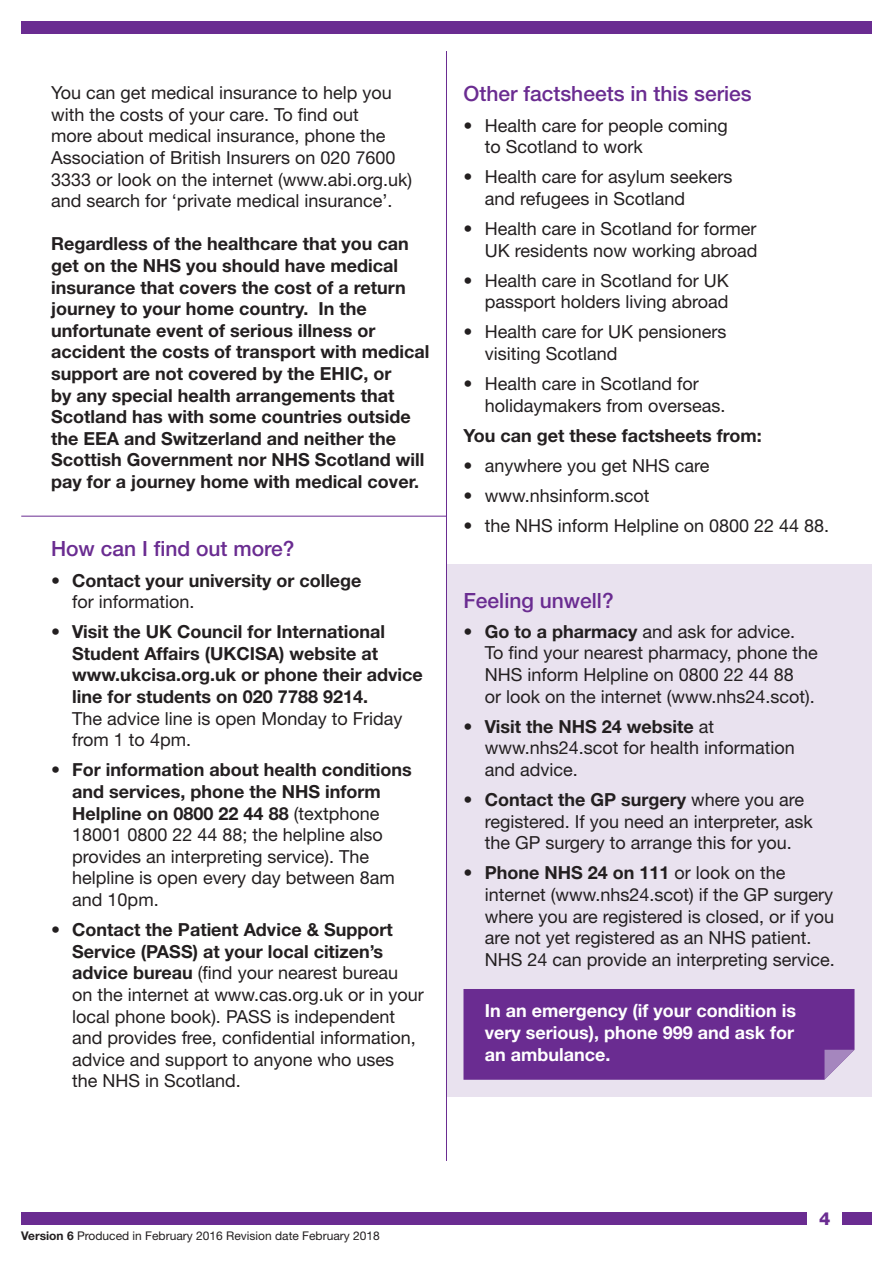
<style>
.page{position:relative;width:893px;height:1263px;background:#fff}
.page>*{position:absolute;margin:0;border:0;box-sizing:border-box;transform-origin:0 0}
.Sub_title_heading{font:500 21px "Helvetica Neue LT";color:#6a2c91}
.bullets{font:18px/21.6px "Helvetica Neue LT";color:#231f20}
.Body_copy{font:700 18px/21.6px "Helvetica Neue LT";color:#231f20}
.bullets-2{font:700 18px/21.6px "Helvetica Neue LT";color:#231f20}
.Body_copy-2{font:18px/21.6px "Helvetica Neue LT";color:#231f20}
.bullets-3{font:700 18px/21.6px "Helvetica Neue LT";color:#fff;text-align:justify}
.t1{font:800 18px "Helvetica Neue LT";color:#6a2c91}
.t2{font:12px "Helvetica Neue LT";color:#231f20}
.s1{font-weight:400}
.s2{font-weight:700}
</style>
<div class="page">
<div style="left:21px;top:1212px;width:851px;height:13px;background:#6a2c91"></div>
<div style="left:808px;top:1205px;width:34px;height:26px;background:#fff"></div>
<div style="left:21px;top:21px;width:851px;height:13px;background:#6a2c91"></div>
<div style="left:447px;top:564px;width:425px;height:533px;background:#e9e2ef"></div>
<div style="left:463px;top:989px;width:391px;height:91px;background:#6a2c91"></div>
<hr style="left:446px;top:51px;width:1px;height:1110px;background:#6a2c91">
<hr style="left:21px;top:516px;width:426px;height:1px;background:#6a2c91">
<p class="Body_copy-2" style="left:51px;top:82px;width:342px">You can get medical insurance to help you</p>
<p class="Body_copy-2" style="left:51px;top:103px;width:363px">with the costs of your care. To find out<br>more about medical insurance, phone the Association of British Insurers on 020 7600<br>3333 or look on the internet (www.abi.org.uk) and search for ‘private medical insurance’.</p>
<p class="Body_copy" style="left:51px;top:233px;width:380px">Regardless of the healthcare that you can get on the NHS you should have medical insurance that covers the cost of a return journey to your home country. In the unfortunate event of serious illness or accident the costs of transport with medical support are not covered by the EHIC, or<br>by any special health arrangements that Scotland has with some countries outside the EEA and Switzerland and neither the Scottish Government nor NHS Scotland will pay for a journey home with medical cover.</p>
<p class="Sub_title_heading" style="left:51px;top:536px;width:245px">How can I find out more?</p>
<p class="bullets-2" style="left:72px;top:569px;width:291px;text-indent:-21px"><span class="s1">•</span> Contact your university or college <span class="s1">for information.</span></p>
<p class="bullets-2" style="left:72px;top:621px;width:352px;text-indent:-21px"><span class="s1">•</span> Visit the UK Council for International Student Affairs (UKCISA) website at www.ukcisa.org.uk or phone their advice line for students on 020 7788 9214.<br><span class="s1">The advice line is open Monday to Friday from 1 to 4pm.</span></p>
<p class="bullets" style="left:72px;top:759px;width:341px;text-indent:-21px">• <span class="s2">For information about health conditions and services, phone the NHS inform Helpline on 0800 22 44 88</span> (textphone 18001 0800 22 44 88; the helpline also provides an interpreting service). The helpline is open every day between 8am and 10pm.</p>
<p class="bullets" style="left:72px;top:919px;width:353px;text-indent:-21px">• <span class="s2">Contact the Patient Advice &amp; Support Service (PASS) at your local citizen’s advice bureau</span> (find your nearest bureau<br>on the internet at www.cas.org.uk or in your local phone book). PASS is independent and provides free, confidential information, advice and support to anyone who uses the NHS in Scotland.</p>
<p class="Sub_title_heading" style="left:463px;top:81px;width:290px">Other factsheets in this series</p>
<p class="bullets" style="left:485px;top:114px;width:245px;text-indent:-21px">• Health care for people coming to Scotland to work</p>
<p class="bullets" style="left:485px;top:166px;width:249px;text-indent:-21px">• Health care for asylum seekers and refugees in Scotland</p>
<p class="bullets" style="left:463px;top:217px;width:295px;text-align:right">• Health care in Scotland for former<br>UK residents now working abroad</p>
<p class="bullets" style="left:463px;top:269px;width:267px;text-align:right">• Health care in Scotland for UK passport holders living abroad</p>
<p class="bullets" style="left:485px;top:321px;width:243px;text-indent:-21px">• Health care for UK pensioners visiting Scotland</p>
<p class="bullets" style="left:485px;top:373px;width:242px;text-indent:-21px">• Health care in Scotland for holidaymakers from overseas.</p>
<p class="bullets-2" style="left:463px;top:424px;width:300px">You can get these factsheets from:</p>
<p class="bullets" style="left:463px;top:454px;width:247px">• anywhere you get NHS care</p>
<p class="bullets" style="left:463px;top:484px;width:187px">• www.nhsinform.scot</p>
<p class="bullets" style="left:463px;top:515px;width:367px">• the NHS inform Helpline on 0800 22 44 88.</p>
<p class="Sub_title_heading" style="left:463px;top:588px;width:152px">Feeling unwell?</p>
<p class="bullets" style="left:485px;top:620px;width:335px;text-indent:-21px">• <span class="s2">Go to a pharmacy</span> and ask for advice.<br>To find your nearest pharmacy, phone the NHS inform Helpline on 0800 22 44 88<br>or look on the internet (www.nhs24.scot).</p>
<p class="bullets" style="left:485px;top:715px;width:312px;text-indent:-21px">• <span class="s2">Visit the NHS 24 website</span> at www.nhs24.scot for health information and advice.</p>
<p class="bullets" style="left:485px;top:789px;width:330px;text-indent:-21px">• <span class="s2">Contact the GP surgery</span> where you are registered. If you need an interpreter, ask the GP surgery to arrange this for you.</p>
<p class="bullets" style="left:485px;top:862px;width:352px;text-indent:-21px">• <span class="s2">Phone NHS 24 on 111</span> or look on the internet (www.nhs24.scot) if the GP surgery where you are registered is closed, or if you are not yet registered as an NHS patient.<br>NHS 24 can provide an interpreting service.</p>
<p class="bullets-3" style="left:485px;top:1000px;width:313px">In an emergency (if your condition is very serious), phone 999 and ask for an ambulance.</p>
<p class="t2" style="left:21px;top:1229px;width:360px"><span class="s2">Version 6</span> Produced in February 2016 Revision date February 2018</p>
<p class="t1" style="left:819px;top:1207px;width:13px">4</p>
</div>
